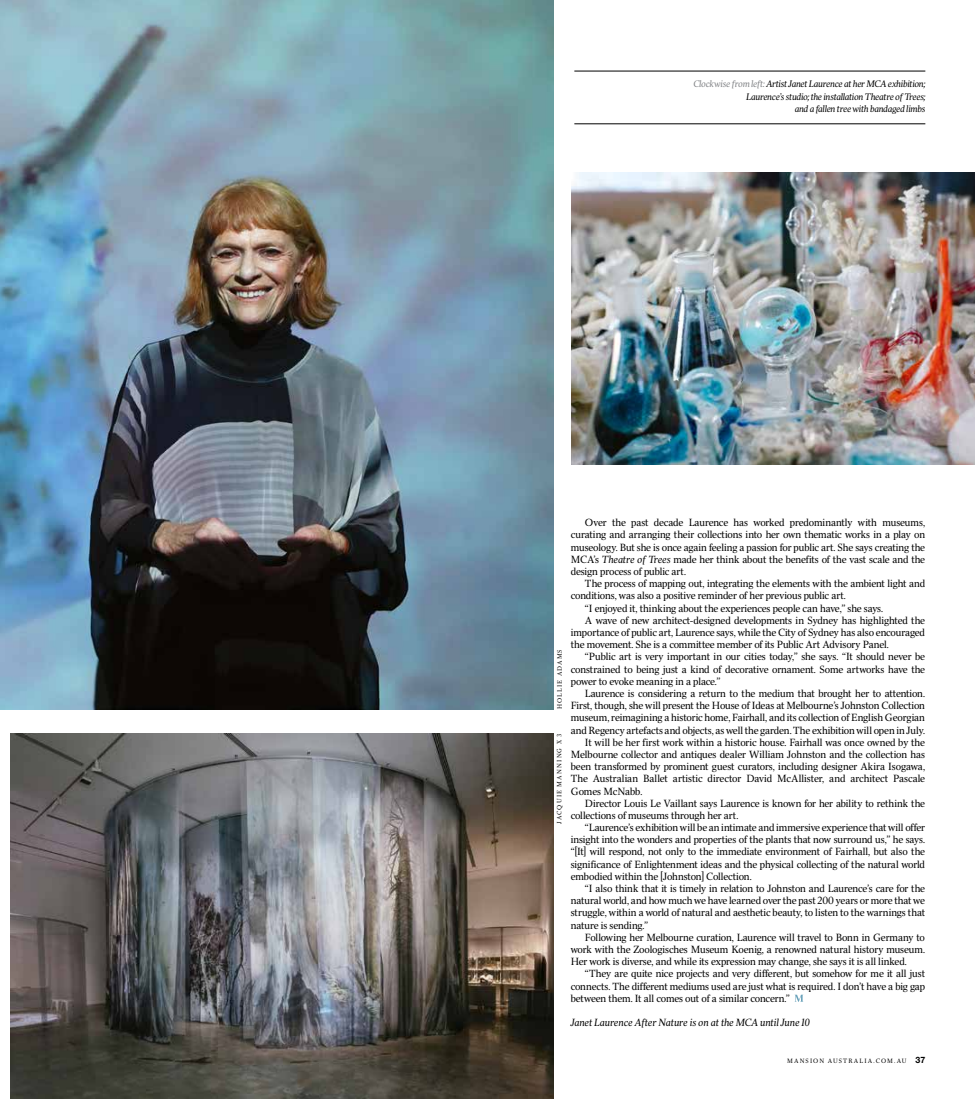
<style>
.page{position:relative;width:975px;height:1099px;background:#fff}
.page>*{position:absolute;margin:0;border:0;box-sizing:border-box;transform-origin:0 0}
.t1{font:10.25px/12.2px "Times Classic Text";letter-spacing:-.01em;color:#000;text-align:justify}
.t2{font:italic 10.25px "Times Classic Text";letter-spacing:-.005em;color:#000}
.t3{font:italic 9.38px/12.2px "Times Classic Text";letter-spacing:-.02em;color:#000;text-align:right}
.t4{font:6.25px "Times Classic Text";letter-spacing:.175em;color:#000}
.s1{color:#808285}
.s2{font-style:italic}
.s3{font-family:"Helvetica Neue";font-weight:700;font-size:8.75px}
</style>
<div class="page">
<svg style="left:794px;top:994px;width:9px;height:7px"></svg>
<img style="left:0;top:0;width:553px;height:709px">
<hr style="left:574px;top:71px;width:351px;height:1px;background:#000">
<hr style="left:574px;top:124px;width:351px;height:1px;background:#000">
<img style="left:11px;top:733px;width:542px;height:365px">
<img style="left:571px;top:173px;width:403px;height:292px">
<p class="t3" style="left:693px;top:78px;width:233px"><span class="s1">Clockwise from left:</span> Artist Janet Laurence at her MCA exhibition;<br>Laurence’s studio; the installation Theatre of Trees;<br>and a fallen tree with bandaged limbs</p>
<p class="t1" style="left:570px;top:516px;width:356px;text-indent:14px">Over the past decade Laurence has worked predominantly with museums, curating and arranging their collections into her own thematic works in a play on museology. But she is once again feeling a passion for public art. She says creating the MCA</p>
<p class="t1" style="left:570px;top:553px;width:356px;text-indent:23px">’s <span class="s2">Theatre of Trees</span> made her think about the benefits of the vast scale and the design process of public art.</p>
<p class="t1" style="left:585px;top:577px;width:341px">The process of mapping out, integrating the elements with the ambient light and</p>
<p class="t1" style="left:570px;top:589px;width:276px">conditions, was also a positive reminder of her previous public art.</p>
<p class="t1" style="left:585px;top:602px;width:300px">“I enjoyed it, thinking about the experiences people can have,” she says.</p>
<p class="t1" style="left:585px;top:614px;width:341px">A wave of new architect-designed developments in Sydney has highlighted the</p>
<p class="t1" style="left:570px;top:626px;width:356px">importance of public art, Laurence says, while the City of Sydney has also encouraged</p>
<p class="t1" style="left:570px;top:638px;width:319px">the movement. She is a committee member of its Public Art Advisory Panel.</p>
<p class="t1" style="left:585px;top:650px;width:341px">“Public art is very important in our cities today,” she says. “It should never be</p>
<p class="t1" style="left:570px;top:663px;width:356px">constrained to being just a kind of decorative ornament. Some artworks have the</p>
<p class="t1" style="left:570px;top:675px;width:151px">power to evoke meaning in a place.”</p>
<p class="t1" style="left:585px;top:687px;width:341px">Laurence is considering a return to the medium that brought her to attention.</p>
<p class="t1" style="left:570px;top:699px;width:356px">First, though, she will present the House of Ideas at Melbourne’s Johnston Collection</p>
<p class="t1" style="left:570px;top:711px;width:356px">museum, reimagining a historic home, Fairhall, and its collection of English Georgian</p>
<p class="t1" style="left:570px;top:723px;width:356px">and Regency artefacts and objects, as well the garden. The exhibition will open in July.</p>
<p class="t1" style="left:585px;top:736px;width:341px">It will be her first work within a historic house. Fairhall was once owned by the</p>
<p class="t1" style="left:570px;top:748px;width:356px">Melbourne collector and antiques dealer William Johnston and the collection has</p>
<p class="t1" style="left:570px;top:760px;width:356px">been transformed by prominent guest curators, including designer Akira Isogawa,</p>
<p class="t1" style="left:570px;top:772px;width:356px">The Australian Ballet artistic director David McAllister, and architect Pascale</p>
<p class="t1" style="left:570px;top:784px;width:73px">Gomes McNabb.</p>
<p class="t1" style="left:585px;top:797px;width:341px">Director Louis Le Vaillant says Laurence is known for her ability to rethink the</p>
<p class="t1" style="left:570px;top:809px;width:169px">collections of museums through her art.</p>
<p class="t1" style="left:585px;top:821px;width:341px">“Laurence’s exhibition will be an intimate and immersive experience that will offer</p>
<p class="t1" style="left:570px;top:833px;width:356px">insight into the wonders and properties of the plants that now surround us,” he says.</p>
<p class="t1" style="left:570px;top:845px;width:356px">“[It] will respond, not only to the immediate environment of Fairhall, but also the</p>
<p class="t1" style="left:570px;top:858px;width:356px">significance of Enlightenment ideas and the physical collecting of the natural world</p>
<p class="t1" style="left:570px;top:870px;width:182px">embodied within the [Johnston] Collection.</p>
<p class="t1" style="left:585px;top:882px;width:341px">“I also think that it is timely in relation to Johnston and Laurence’s care for the</p>
<p class="t1" style="left:570px;top:894px;width:356px">natural world, and how much we have learned over the past 200 years or more that we</p>
<p class="t1" style="left:570px;top:906px;width:356px">struggle, within a world of natural and aesthetic beauty, to listen to the warnings that</p>
<p class="t1" style="left:570px;top:918px;width:79px">nature is sending.”</p>
<p class="t1" style="left:585px;top:931px;width:341px">Following her Melbourne curation, Laurence will travel to Bonn in Germany to</p>
<p class="t1" style="left:570px;top:943px;width:356px">work with the Zoologisches Museum Koenig, a renowned natural history museum.</p>
<p class="t1" style="left:570px;top:955px;width:337px">Her work is diverse, and while its expression may change, she says it is all linked.</p>
<p class="t1" style="left:585px;top:967px;width:341px">“They are quite nice projects and very different, but somehow for me it all just</p>
<p class="t1" style="left:570px;top:979px;width:356px">connects. The different mediums used are just what is required. I don’t have a big gap</p>
<p class="t1" style="left:570px;top:992px;width:221px">between them. It all comes out of a similar concern.”</p>
<p class="t2" style="left:570px;top:1016px;width:240px">Janet Laurence After Nature is on at the MCA until June 10</p>
<p class="t4" style="left:556px;top:709px;width:61px;rotate:-90deg">Hollie Adams</p>
<p class="t4" style="left:555px;top:823px;width:91px;rotate:-90deg">Jacquie Manning x 3</p>
<p class="t4" style="left:787px;top:1056px;width:140px">mansion australia.com.au <span class="s3">37</span></p>
</div>
